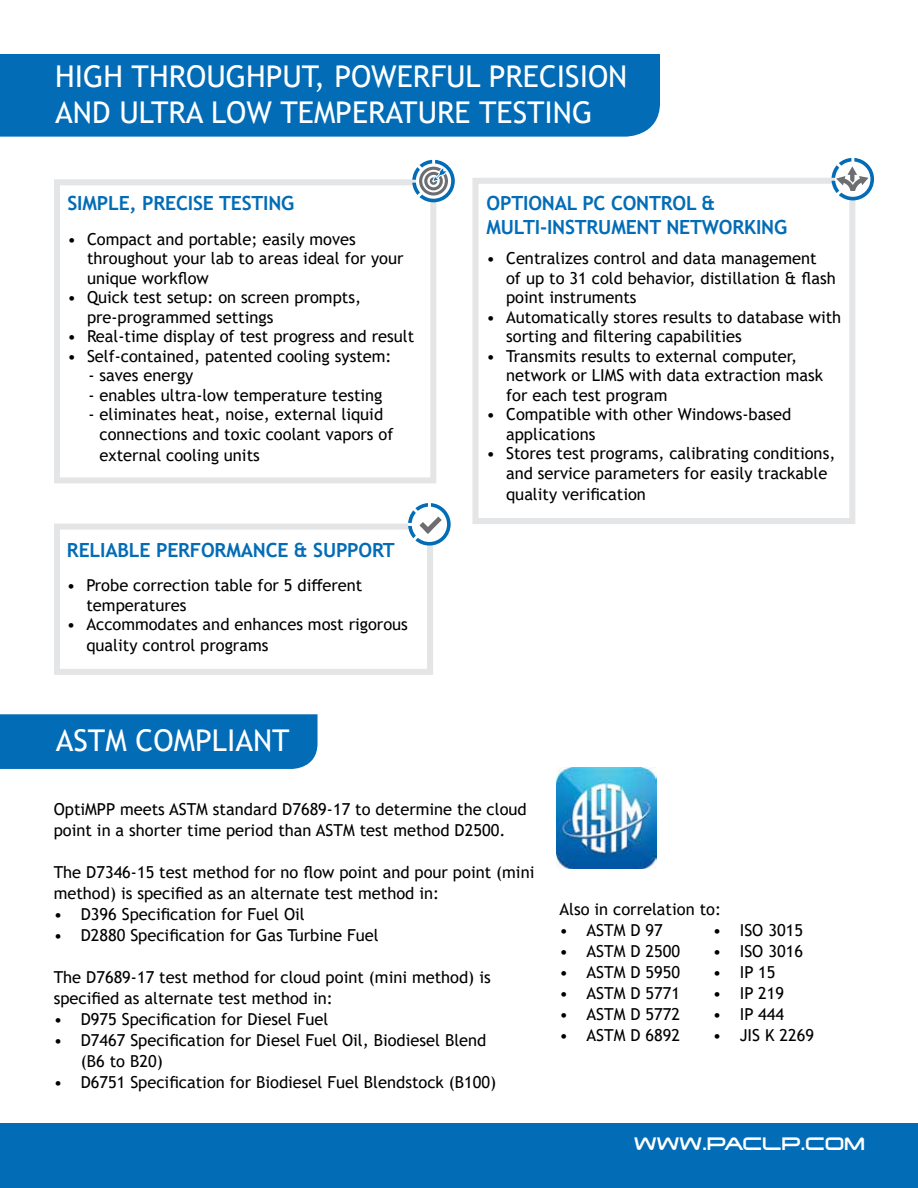
<style>
.page{position:relative;width:918px;height:1188px;background:#fff}
.page>*{position:absolute;margin:0;border:0;box-sizing:border-box;transform-origin:0 0}
.t1{font:30px/36px "Trebuchet MS";color:#fff}
.t2{font:700 19.5px/23.4px "Trebuchet MS";letter-spacing:-.01em;color:#036cb6}
.t3{font:18px "Tachyon";letter-spacing:-.025em;color:#fff}
.t4{font:16.5px/19.5px "Trebuchet MS";color:#000}
</style>
<div class="page">
<div style="left:54px;top:179px;width:382px;height:304px;border:6px solid #e4e5e6"></div>
<div style="left:472px;top:178px;width:383px;height:346px;border:6px solid #e4e5e6"></div>
<div style="left:54px;top:524px;width:379px;height:151px;border:6px solid #e4e5e6"></div>
<svg style="left:832px;top:158px;width:42px;height:42px"></svg>
<div style="left:0;top:1124px;width:918px;height:64px;background:#026cb6"></div>
<div style="left:0;top:54px;width:660px;height:83px;background:#026cb6"></div>
<svg style="left:408px;top:503px;width:43px;height:43px"></svg>
<svg style="left:412px;top:160px;width:43px;height:42px"></svg>
<div style="left:0;top:714px;width:318px;height:55px;background:#026cb6"></div>
<img style="left:556px;top:768px;width:101px;height:101px">
<h1 class="t1" style="left:55px;top:58px;width:574px">HIGH THROUGHPUT, POWERFUL PRECISION<br>AND ULTRA LOW TEMPERATURE TESTING</h1>
<p class="t2" style="left:68px;top:192px;width:228px">SIMPLE, PRECISE TESTING</p>
<p class="t4" style="left:87px;top:229px;width:318px;text-indent:-20px">• Compact and portable; easily moves throughout your lab to areas ideal for your unique workflow</p>
<p class="t4" style="left:87px;top:288px;width:276px;text-indent:-20px">• Quick test setup: on screen prompts, pre-programmed settings</p>
<p class="t4" style="left:67px;top:327px;width:348px">• Real-time display of test progress and result</p>
<p class="t4" style="left:67px;top:346px;width:326px">• Self-contained, patented cooling system:</p>
<p class="t4" style="left:89px;top:366px;width:106px">- saves energy</p>
<p class="t4" style="left:89px;top:385px;width:296px">- enables ultra-low temperature testing</p>
<p class="t4" style="left:100px;top:405px;width:296px;text-indent:-11px">- eliminates heat, noise, external liquid connections and toxic coolant vapors of</p>
<p class="t4" style="left:100px;top:445px;width:162px">external cooling units</p>
<p class="t2" style="left:67px;top:538px;width:329px">RELIABLE PERFORMANCE &amp; SUPPORT</p>
<p class="t4" style="left:86px;top:576px;width:278px;text-indent:-20px">• Probe correction table for 5 different temperatures</p>
<p class="t4" style="left:86px;top:614px;width:323px;line-height:21px;text-indent:-20px">• Accommodates and enhances most rigorous quality control programs</p>
<h1 class="t1" style="left:56px;top:722px;width:235px">ASTM COMPLIANT</h1>
<p class="t2" style="left:487px;top:192px;width:302px">OPTIONAL PC CONTROL &amp;<br>MULTI-INSTRUMENT NETWORKING</p>
<p class="t4" style="left:506px;top:248px;width:331px;text-indent:-20px">• Centralizes control and data management of up to 31 cold behavior, distillation &amp; flash point instruments</p>
<p class="t4" style="left:506px;top:307px;width:337px;text-indent:-20px">• Automatically stores results to database with sorting and filtering capabilities</p>
<p class="t4" style="left:506px;top:346px;width:319px;text-indent:-20px">• Transmits results to external computer, network or LIMS with data extraction mask for each test program</p>
<p class="t4" style="left:506px;top:404px;width:287px;text-indent:-20px">• Compatible with other Windows-based applications</p>
<p class="t4" style="left:506px;top:444px;width:331px;text-indent:-20px">• Stores test programs, calibrating conditions, and service parameters for easily trackable</p>
<p class="t4" style="left:506px;top:484px;width:141px">quality verification</p>
<p class="t4" style="left:54px;top:798px;width:475px;line-height:21px">OptiMPP meets ASTM standard D7689-17 to determine the cloud point in a shorter time period than ASTM test method D2500.</p>
<p class="t4" style="left:54px;top:861px;width:482px;line-height:21px">The D7346-15 test method for no flow point and pour point (mini method) is specified as an alternate test method in:</p>
<p class="t4" style="left:54px;top:904px;width:253px">• D396 Specification for Fuel Oil</p>
<p class="t4" style="left:54px;top:925px;width:326px">• D2880 Specification for Gas Turbine Fuel</p>
<p class="t4" style="left:54px;top:966px;width:439px;line-height:21px">The D7689-17 test method for cloud point (mini method) is specified as alternate test method in:</p>
<p class="t4" style="left:54px;top:1009px;width:276px">• D975 Specification for Diesel Fuel</p>
<p class="t4" style="left:81px;top:1029px;width:407px;line-height:21px;text-indent:-27px">• D7467 Specification for Diesel Fuel Oil, Biodiesel Blend (B6 to B20)</p>
<p class="t4" style="left:54px;top:1072px;width:444px">• D6751 Specification for Biodiesel Fuel Blendstock (B100)</p>
<p class="t4" style="left:559px;top:899px;width:163px">Also in correlation to:</p>
<p class="t4" style="left:559px;top:920px;width:105px">• ASTM D 97</p>
<p class="t4" style="left:559px;top:941px;width:122px">• ASTM D 2500</p>
<p class="t4" style="left:559px;top:962px;width:122px">• ASTM D 5950</p>
<p class="t4" style="left:559px;top:983px;width:122px">• ASTM D 5771</p>
<p class="t4" style="left:559px;top:1004px;width:122px">• ASTM D 5772</p>
<p class="t4" style="left:559px;top:1025px;width:122px">• ASTM D 6892</p>
<p class="t4" style="left:713px;top:920px;width:92px">• ISO 3015</p>
<p class="t4" style="left:713px;top:941px;width:92px">• ISO 3016</p>
<p class="t4" style="left:713px;top:962px;width:64px">• IP 15</p>
<p class="t4" style="left:713px;top:983px;width:73px">• IP 219</p>
<p class="t4" style="left:713px;top:1004px;width:73px">• IP 444</p>
<p class="t4" style="left:713px;top:1025px;width:103px">• JIS K 2269</p>
<p class="t3" style="left:635px;top:1133px;width:233px">WWW.PACLP.COM</p>
</div>
